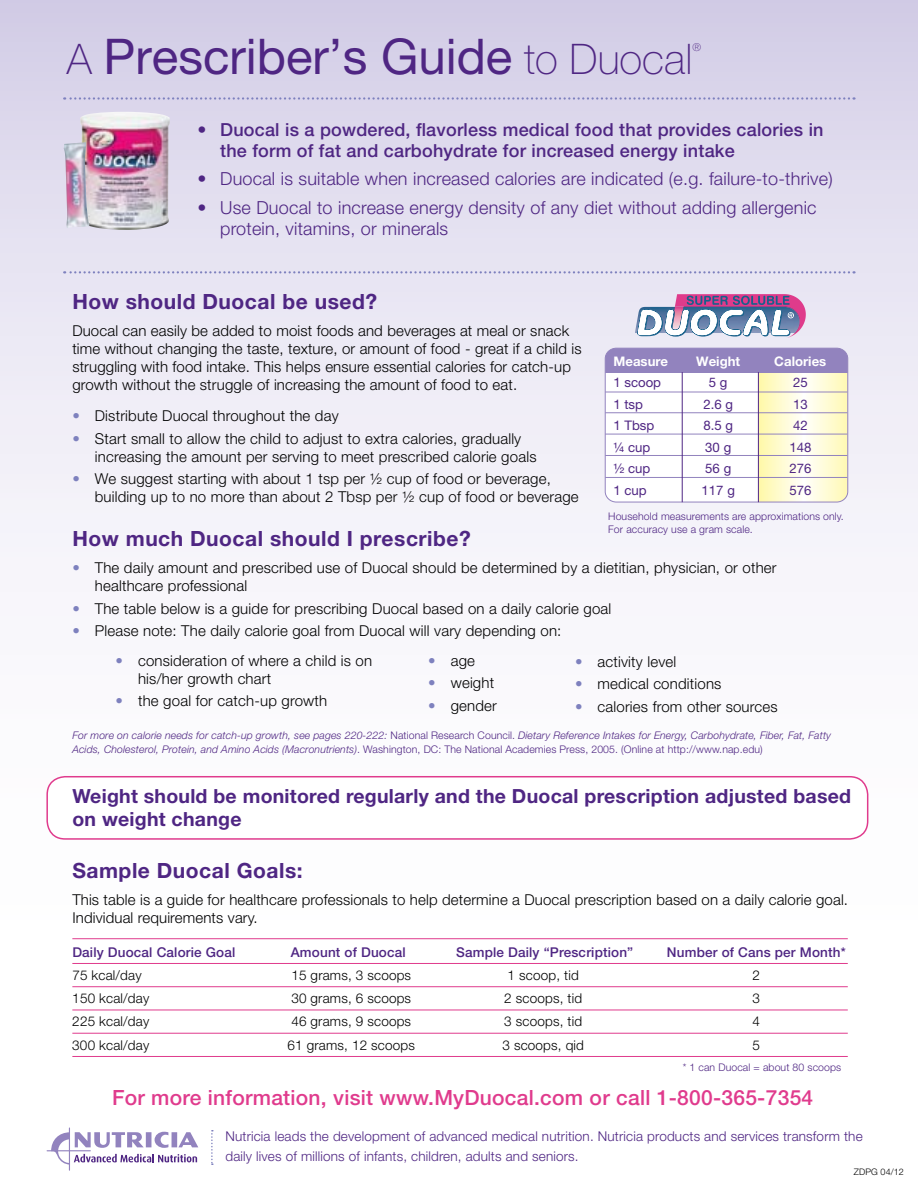
<style>
.page{position:relative;width:918px;height:1188px;background:#fff}
.page>*{position:absolute;margin:0;border:0;box-sizing:border-box;transform-origin:0 0}
.t1{font:49.35px "Helvetica Neue";color:#4f2683}
.t2{font:700 21px "Helvetica Neue";letter-spacing:.025em;color:#4f2683}
.t3{font:500 21px "Helvetica Neue";letter-spacing:.015em;color:#e03b8d}
.t4{font:700 19.5px/23.4px "Helvetica Neue";letter-spacing:.015em;color:#4f2683}
.t5{font:300 18px/21.6px "Helvetica Neue";letter-spacing:.015em;color:#4f2683}
.t6{font:500 18px/21.6px "Helvetica Neue";letter-spacing:.015em;color:#4f2683}
.t7{font:300 15px/18px "Helvetica Neue";letter-spacing:.015em;color:#000}
.t8{font:300 13.5px "Helvetica Neue";letter-spacing:.015em;color:#000}
.t9{font:300 13.5px/19.5px "Helvetica Neue";letter-spacing:.015em;color:#4f2683}
.t10{font:500 13.5px "Helvetica Neue";letter-spacing:.015em;color:#4f2683}
.t11{font:13.2px "Helvetica Neue";color:#4f2683}
.t12{font:700 13.2px "Helvetica Neue";color:#fff}
.t13{font:100 10.8px "Helvetica Neue";color:#4f2683}
.t14{font:italic 300 10.5px/14.4px "Helvetica Neue";letter-spacing:.01em;color:#4f2683}
.t15{font:300 10.5px/12.6px "Helvetica Neue";letter-spacing:.01em;color:#4f2683}
.t16{font:300 9px "Helvetica Neue";letter-spacing:.01em;color:#000}
.s1{font-weight:100;font-size:42.3px}
.s2{color:#7e81be}
.s3{font-style:normal}
</style>
<div class="page">
<div style="left:0;top:0;width:918px;height:1188px;background:linear-gradient(to bottom,#dcd8ec,#fff)"></div>
<div style="left:47px;top:777px;width:821px;height:62px;background:#fff;border-radius:18px"></div>
<div style="left:46px;top:776px;width:822px;height:64px;border:2px solid #e03b8d;border-radius:18px"></div>
<svg style="left:47px;top:1128px;width:151px;height:43px"></svg>
<svg style="left:211px;top:1130px;width:2px;height:35px"></svg>
<hr style="left:72px;top:938px;width:776px;height:1px;background:#e03b8d">
<hr style="left:72px;top:963px;width:776px;height:1px;background:#e03b8d">
<hr style="left:72px;top:986px;width:776px;height:1px;background:#e03b8d">
<hr style="left:72px;top:1010px;width:776px;height:1px;background:#e03b8d">
<hr style="left:72px;top:1033px;width:776px;height:1px;background:#e03b8d">
<hr style="left:72px;top:1056px;width:776px;height:1px;background:#e03b8d">
<img style="left:80px;top:112px;width:90px;height:118px">
<img style="left:64px;top:142px;width:25px;height:86px">
<div style="left:605px;top:348px;width:243px;height:154px;background:#fff;border-radius:11px"></div>
<svg style="left:759px;top:372px;width:89px;height:130px"></svg>
<hr style="left:605px;top:392px;width:242px;height:1px;background:#9283be">
<hr style="left:605px;top:413px;width:242px;height:1px;background:#9283be">
<hr style="left:605px;top:434px;width:242px;height:1px;background:#9283be">
<hr style="left:605px;top:455px;width:242px;height:1px;background:#9283be">
<hr style="left:605px;top:477px;width:242px;height:1px;background:#9283be">
<div style="left:605px;top:348px;width:243px;height:154px;border:1px solid #9283be;border-radius:11px"></div>
<div style="left:605px;top:348px;width:243px;height:24px;background:#9283be"></div>
<hr style="left:682px;top:372px;width:1px;height:130px;background:#4f2683">
<hr style="left:758px;top:372px;width:1px;height:130px;background:#4f2683">
<svg style="left:64px;top:97px;width:791px;height:3px;background:#c0bdde"></svg>
<svg style="left:64px;top:271px;width:791px;height:2px;background:#c1c0df"></svg>
<svg style="left:637px;top:294px;width:169px;height:44px"></svg>
<h1 class="t1" style="left:67px;top:27px;width:627px"><span class="s1">A</span> Prescriber’s Guide <span class="s1">to Duocal</span></h1>
<p class="t13" style="left:692px;top:41px;width:10px">®</p>
<p class="t6" style="left:220px;top:118px;width:605px;text-indent:-22px">• Duocal is a powdered, flavorless medical food that provides calories in the form of fat and carbohydrate for increased energy intake</p>
<p class="t5" style="left:198px;top:168px;width:637px">• Duocal is suitable when increased calories are indicated (e.g. failure-to-thrive)</p>
<p class="t5" style="left:220px;top:196px;width:598px;text-indent:-22px">• Use Duocal to increase energy density of any diet without adding allergenic protein, vitamins, or minerals</p>
<h2 class="t2" style="left:72px;top:288px;width:306px">How should Duocal be used?</h2>
<p class="t7" style="left:72px;top:321px;width:511px">Duocal can easily be added to moist foods and beverages at meal or snack time without changing the taste, texture, or amount of food - great if a child is struggling with food intake. This helps ensure essential calories for catch-up growth without the struggle of increasing the amount of food to eat.</p>
<p class="t7" style="left:72px;top:406px;width:268px"><span class="s2">•</span> Distribute Duocal throughout the day</p>
<p class="t7" style="left:95px;top:429px;width:443px;text-indent:-22px"><span class="s2">•</span> Start small to allow the child to adjust to extra calories, gradually increasing the amount per serving to meet prescribed calorie goals</p>
<p class="t7" style="left:95px;top:469px;width:485px;text-indent:-22px"><span class="s2">•</span> We suggest starting with about 1 tsp per ½ cup of food or beverage, building up to no more than about 2 Tbsp per ½ cup of food or beverage</p>
<p class="t12" style="left:613px;top:353px;width:56px">Measure</p>
<p class="t12" style="left:696px;top:353px;width:45px">Weight</p>
<p class="t12" style="left:774px;top:353px;width:54px">Calories</p>
<p class="t11" style="left:613px;top:375px;width:49px">1 scoop</p>
<p class="t11" style="left:709px;top:375px;width:20px">5 g</p>
<p class="t11" style="left:793px;top:375px;width:16px">25</p>
<p class="t11" style="left:613px;top:396px;width:31px">1 tsp</p>
<p class="t11" style="left:703px;top:396px;width:31px">2.6 g</p>
<p class="t11" style="left:793px;top:396px;width:16px">13</p>
<p class="t11" style="left:614px;top:418px;width:42px">1 Tbsp</p>
<p class="t11" style="left:703px;top:418px;width:31px">8.5 g</p>
<p class="t11" style="left:793px;top:418px;width:16px">42</p>
<p class="t11" style="left:614px;top:439px;width:38px">¼ cup</p>
<p class="t11" style="left:705px;top:439px;width:27px">30 g</p>
<p class="t11" style="left:789px;top:439px;width:24px">148</p>
<p class="t11" style="left:614px;top:461px;width:38px">½ cup</p>
<p class="t11" style="left:705px;top:461px;width:27px">56 g</p>
<p class="t11" style="left:789px;top:461px;width:24px">276</p>
<p class="t11" style="left:614px;top:482px;width:35px">1 cup</p>
<p class="t11" style="left:702px;top:482px;width:35px">117 g</p>
<p class="t11" style="left:789px;top:482px;width:24px">576</p>
<p class="t15" style="left:608px;top:510px;width:237px">Household measurements are approximations only.<br>For accuracy use a gram scale.</p>
<h2 class="t2" style="left:72px;top:526px;width:400px">How much Duocal should I prescribe?</h2>
<p class="t7" style="left:95px;top:558px;width:683px;text-indent:-22px"><span class="s2">•</span> The daily amount and prescribed use of Duocal should be determined by a dietitian, physician, or other healthcare professional</p>
<p class="t7" style="left:72px;top:599px;width:541px"><span class="s2">•</span> The table below is a guide for prescribing Duocal based on a daily calorie goal</p>
<p class="t7" style="left:72px;top:621px;width:491px"><span class="s2">•</span> Please note: The daily calorie goal from Duocal will vary depending on:</p>
<p class="t7" style="left:138px;top:651px;width:236px;text-indent:-22px"><span class="s2">•</span> consideration of where a child is on his/her growth chart</p>
<p class="t7" style="left:116px;top:692px;width:213px"><span class="s2">•</span> the goal for catch-up growth</p>
<p class="t7" style="left:428px;top:651px;width:48px"><span class="s2">•</span> age</p>
<p class="t7" style="left:428px;top:674px;width:67px"><span class="s2">•</span> weight</p>
<p class="t7" style="left:428px;top:696px;width:70px"><span class="s2">•</span> gender</p>
<p class="t7" style="left:575px;top:652px;width:103px"><span class="s2">•</span> activity level</p>
<p class="t7" style="left:575px;top:674px;width:148px"><span class="s2">•</span> medical conditions</p>
<p class="t7" style="left:575px;top:697px;width:204px"><span class="s2">•</span> calories from other sources</p>
<p class="t14" style="left:72px;top:728px;width:760px">For more on calorie needs for catch-up growth, see pages 220-222: <span class="s3">National Research Council.</span> Dietary Reference Intakes for Energy, Carbohydrate, Fiber, Fat, Fatty<br>Acids, Cholesterol, Protein, and Amino Acids (Macronutrients)<span class="s3">. Washington, DC: The National Academies Press, 2005. (Online at http://www.nap.edu)</span></p>
<h3 class="t4" style="left:72px;top:784px;width:780px">Weight should be monitored regularly and the Duocal prescription adjusted based on weight change</h3>
<h2 class="t2" style="left:72px;top:857px;width:232px">Sample Duocal Goals:</h2>
<p class="t7" style="left:72px;top:890px;width:777px">This table is a guide for healthcare professionals to help determine a Duocal prescription based on a daily calorie goal.<br>Individual requirements vary.</p>
<p class="t10" style="left:72px;top:944px;width:165px">Daily Duocal Calorie Goal</p>
<p class="t10" style="left:291px;top:944px;width:116px">Amount of Duocal</p>
<p class="t10" style="left:456px;top:944px;width:179px">Sample Daily “Prescription”</p>
<p class="t10" style="left:667px;top:944px;width:180px">Number of Cans per Month*</p>
<p class="t8" style="left:72px;top:967px;width:71px">75 kcal/day</p>
<p class="t8" style="left:291px;top:967px;width:121px">15 grams, 3 scoops</p>
<p class="t8" style="left:508px;top:967px;width:73px">1 scoop, tid</p>
<p class="t8" style="left:753px;top:967px;width:9px">2</p>
<p class="t8" style="left:72px;top:990px;width:78px">150 kcal/day</p>
<p class="t8" style="left:291px;top:990px;width:121px">30 grams, 6 scoops</p>
<p class="t8" style="left:504px;top:990px;width:79px">2 scoops, tid</p>
<p class="t8" style="left:753px;top:990px;width:9px">3</p>
<p class="t8" style="left:72px;top:1013px;width:78px">225 kcal/day</p>
<p class="t8" style="left:291px;top:1013px;width:121px">46 grams, 9 scoops</p>
<p class="t8" style="left:504px;top:1013px;width:79px">3 scoops, tid</p>
<p class="t8" style="left:753px;top:1013px;width:9px">4</p>
<p class="t8" style="left:72px;top:1036px;width:78px">300 kcal/day</p>
<p class="t8" style="left:287px;top:1036px;width:129px">61 grams, 12 scoops</p>
<p class="t8" style="left:502px;top:1036px;width:83px">3 scoops, qid</p>
<p class="t8" style="left:753px;top:1036px;width:9px">5</p>
<p class="t15" style="left:683px;top:1061px;width:160px">* 1 can Duocal = about 80 scoops</p>
<h2 class="t3" style="left:112px;top:1085px;width:703px">For more information, visit www.MyDuocal.com or call 1-800-365-7354</h2>
<p class="t9" style="left:225px;top:1127px;width:639px">Nutricia leads the development of advanced medical nutrition. Nutricia products and services transform the daily lives of millions of infants, children, adults and seniors.</p>
<p class="t16" style="left:854px;top:1166px;width:51px">ZDPG 04/12</p>
</div>
